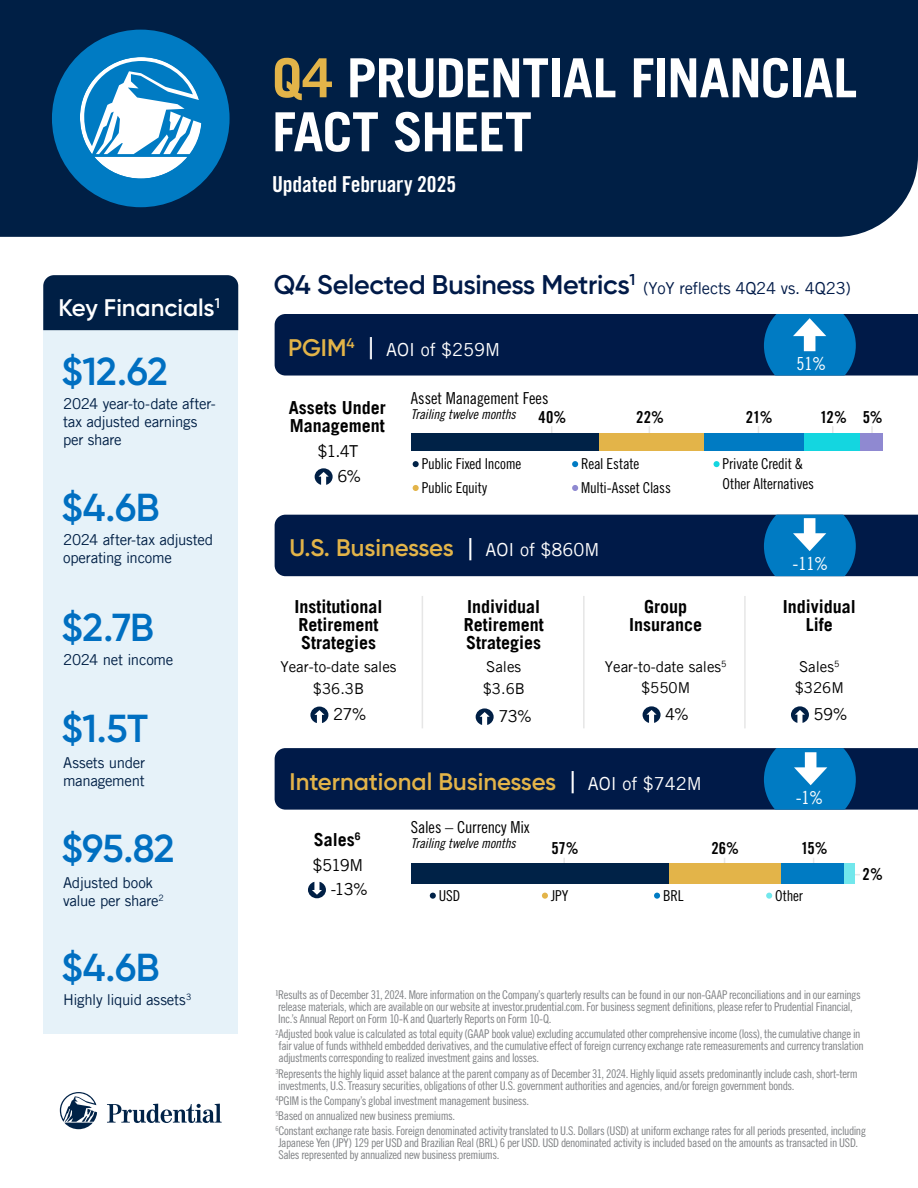
<style>
.page{position:relative;width:918px;height:1188px;background:#fff}
.page>*{position:absolute;margin:0;border:0;box-sizing:border-box;transform-origin:0 0}
.t1{font:54px/54px "Prudential Modern Bold Sem Cond";letter-spacing:-.015em;color:#fff}
.t2{font:600 39px "Gilroy";letter-spacing:-.02em;color:#006fc1}
.t3{font:600 27px "Gilroy";letter-spacing:-.01em;color:#001a48}
.t4{font:600 24px "Gilroy";color:#e3b449}
.H2_Header_Box{font:600 24px "Gilroy";color:#fff}
.t5{font:700 condensed 21.9px "Prudential Modern";letter-spacing:-.005em;color:#fff}
.t6{font:18px/18px "Prudential Modern Bold Sem Cond";color:#000}
.t7{font:500 18px "Prudential Modern";color:#fff}
.t8{font:500 condensed 18px "Prudential Modern";color:#fff}
.t9{font:500 condensed 16.5px "Prudential Modern";letter-spacing:-.005em;color:#000}
.t10{font:500 16.5px "Prudential Modern";letter-spacing:-.045em;color:#000}
.t11{font:700 condensed 16.5px "Prudential Modern";letter-spacing:-.005em;color:#000}
.t12{font:500 16.5px "Prudential Modern";letter-spacing:-.01em;color:#001a48}
.t13{font:500 15px/18px "Prudential Modern";letter-spacing:-.015em;color:#001f45}
.t14{font:500 condensed 15px/19.5px "Prudential Modern";letter-spacing:-.01em;color:#000}
.t15{font:500 15px "Prudential Modern";color:#000}
.t16{font:italic 500 condensed 13.5px "Prudential Modern";letter-spacing:-.01em;color:#000}
.t17{font:500 condensed 12px/12px "Prudential Modern";letter-spacing:-.03em;color:#808285}
.s1{color:#e3b449}
.s2{font-family:"Gilroy";font-weight:600;font-size:24px;color:#e3b449}
.s3{font-stretch:condensed;font-size:30px}
.s4{font-family:"Prudential Modern";font-weight:500;font-stretch:condensed;font-size:30px;color:#fff}
.s5{font-family:"Prudential Modern";font-weight:500;font-size:18px;color:#fff}
</style>
<div class="page">
<div style="left:43px;top:309px;width:195px;height:724px;background:#e6f2f9"></div>
<div style="left:0;top:0;width:918px;height:237px;background:#001f45"></div>
<div style="left:52px;top:30px;width:178px;height:177px;background:#007bc3;border-radius:50%"></div>
<svg style="left:80px;top:57px;width:122px;height:122px"></svg>
<svg style="left:60px;top:1092px;width:37px;height:37px"></svg>
<svg style="left:107px;top:1104px;width:115px;height:19px"></svg>
<svg style="left:563px;top:858px;width:2px;height:6px"></svg>
<svg style="left:871px;top:426px;width:2px;height:7px"></svg>
<svg style="left:315px;top:468px;width:18px;height:17px"></svg>
<svg style="left:308px;top:882px;width:18px;height:16px"></svg>
<svg style="left:310px;top:707px;width:18px;height:16px"></svg>
<svg style="left:476px;top:708px;width:18px;height:17px"></svg>
<svg style="left:643px;top:706px;width:18px;height:17px"></svg>
<div style="left:854px;top:433px;width:28px;height:18px;background:#8f89d1"></div>
<div style="left:411px;top:864px;width:266px;height:20px;background:#002247"></div>
<div style="left:778px;top:864px;width:72px;height:20px;background:#007bc3"></div>
<div style="left:669px;top:864px;width:111px;height:20px;background:#e3b449"></div>
<div style="left:845px;top:864px;width:10px;height:20px;background:#72e7ec"></div>
<svg style="left:413px;top:461px;width:6px;height:6px"></svg>
<svg style="left:572px;top:461px;width:6px;height:6px"></svg>
<svg style="left:714px;top:461px;width:6px;height:6px"></svg>
<svg style="left:572px;top:485px;width:6px;height:6px"></svg>
<svg style="left:413px;top:485px;width:6px;height:6px"></svg>
<svg style="left:430px;top:893px;width:6px;height:6px"></svg>
<svg style="left:542px;top:893px;width:6px;height:6px"></svg>
<svg style="left:654px;top:893px;width:6px;height:6px"></svg>
<svg style="left:766px;top:893px;width:6px;height:6px"></svg>
<svg style="left:275px;top:314px;width:643px;height:62px;background:#052a5a"></svg>
<hr style="left:422px;top:596px;width:1px;height:132px;background:#e6e6e6">
<hr style="left:744px;top:596px;width:2px;height:132px;background:#e6e6e6">
<hr style="left:583px;top:596px;width:2px;height:132px;background:#e6e6e6">
<div style="left:790px;top:433px;width:70px;height:18px;background:#14d6e0"></div>
<div style="left:700px;top:433px;width:103px;height:18px;background:#007bc3"></div>
<div style="left:592px;top:433px;width:112px;height:18px;background:#e3b449"></div>
<div style="left:411px;top:433px;width:188px;height:18px;background:#002247"></div>
<svg style="left:791px;top:706px;width:18px;height:17px"></svg>
<svg style="left:275px;top:515px;width:643px;height:61px;background:#032859"></svg>
<svg style="left:275px;top:748px;width:643px;height:62px;background:#052a5a"></svg>
<div style="left:43px;top:275px;width:195px;height:55px;background:#001f45"></div>
<h2 class="H2_Header_Box" style="left:59px;top:292px;width:163px">Key Financials<sup>1</sup></h2>
<p class="t2" style="left:62px;top:347px;width:108px">$12.62</p>
<p class="t13" style="left:63px;top:394px;width:154px">2024 year-to-date after&shy;tax adjusted earnings per share</p>
<p class="t2" style="left:62px;top:483px;width:100px">$4.6B</p>
<p class="t13" style="left:63px;top:531px;width:152px">2024 after-tax adjusted operating income</p>
<p class="t2" style="left:62px;top:603px;width:94px">$2.7B</p>
<p class="t13" style="left:63px;top:651px;width:112px">2024 net income</p>
<p class="t2" style="left:62px;top:704px;width:88px">$1.5T</p>
<p class="t13" style="left:63px;top:754px;width:84px">Assets under management</p>
<p class="t2" style="left:62px;top:824px;width:115px">$95.82</p>
<p class="t13" style="left:63px;top:873px;width:102px">Adjusted book value per share<sup>2</sup></p>
<p class="t2" style="left:62px;top:944px;width:100px">$4.6B</p>
<p class="t13" style="left:63px;top:991px;width:130px">Highly liquid assets<sup>3</sup></p>
<h1 class="t1" style="left:272px;top:50px;width:587px"><span class="s1">Q4</span> PRUDENTIAL FINANCIAL<br>FACT SHEET</h1>
<h1 class="t5" style="left:272px;top:171px;width:186px">Updated February 2025</h1>
<h2 class="t3" style="left:274px;top:268px;width:363px">Q4 Selected Business Metrics<sup>1</sup></h2>
<h2 class="t12" style="left:643px;top:278px;width:209px">(YoY reflects 4Q24 vs. 4Q23)</h2>
<h3 class="t7" style="left:288px;top:338px;width:214px"><span class="s2">PGIM</span><sup>4</sup> <span class="s3">|</span> AOI of $259M</h3>
<p class="t8" style="left:796px;top:353px;width:31px">51%</p>
<p class="t6" style="left:289px;top:399px;width:98px">Assets Under<br>Management</p>
<p class="t10" style="left:317px;top:441px;width:42px">$1.4T</p>
<p class="t10" style="left:337px;top:466px;width:25px">6%</p>
<p class="t9" style="left:411px;top:388px;width:139px">Asset Management Fees</p>
<p class="t16" style="left:411px;top:406px;width:106px">Trailing twelve months</p>
<p class="t11" style="left:539px;top:407px;width:29px">40%</p>
<p class="t11" style="left:636px;top:407px;width:29px">22%</p>
<p class="t11" style="left:746px;top:407px;width:28px">21%</p>
<p class="t11" style="left:820px;top:407px;width:28px">12%</p>
<p class="t14" style="left:422px;top:454px;width:101px">Public Fixed Income</p>
<p class="t14" style="left:581px;top:454px;width:60px">Real Estate</p>
<p class="t14" style="left:723px;top:454px;width:93px">Private Credit &amp;<br>Other Alternatives</p>
<p class="t14" style="left:422px;top:478px;width:67px">Public Equity</p>
<p class="t14" style="left:581px;top:478px;width:91px">Multi-Asset Class</p>
<p class="t11" style="left:863px;top:407px;width:21px">5%</p>
<h3 class="t4" style="left:290px;top:533px;width:311px">U.S. Businesses <span class="s4">|</span> <span class="s5">AOI of $860M</span></h3>
<p class="t6" style="left:295px;top:598px;width:90px">Institutional<br>Retirement<br>Strategies</p>
<p class="t15" style="left:280px;top:657px;width:118px">Year-to-date sales</p>
<p class="t15" style="left:313px;top:679px;width:53px">$36.3B</p>
<p class="t10" style="left:333px;top:704px;width:35px">27%</p>
<p class="t6" style="left:464px;top:598px;width:82px">Individual<br>Retirement<br>Strategies</p>
<p class="t15" style="left:486px;top:657px;width:36px">Sales</p>
<p class="t15" style="left:483px;top:679px;width:44px">$3.6B</p>
<p class="t10" style="left:498px;top:706px;width:35px">73%</p>
<p class="t6" style="left:629px;top:598px;width:74px;text-align:center">Group<br>Insurance</p>
<p class="t15" style="left:605px;top:657px;width:123px">Year-to-date sales<sup>5</sup></p>
<p class="t15" style="left:641px;top:679px;width:51px">$550M</p>
<p class="t10" style="left:665px;top:704px;width:25px">4%</p>
<p class="t8" style="left:793px;top:553px;width:37px">-11%</p>
<p class="t6" style="left:783px;top:598px;width:75px;text-align:center">Individual<br>Life</p>
<p class="t15" style="left:799px;top:657px;width:42px">Sales<sup>5</sup></p>
<p class="t15" style="left:795px;top:679px;width:51px">$326M</p>
<p class="t10" style="left:814px;top:704px;width:35px">59%</p>
<h3 class="t4" style="left:290px;top:766px;width:414px">International Businesses <span class="s4">|</span> <span class="s5">AOI of $742M</span></h3>
<p class="t8" style="left:796px;top:787px;width:29px">-1%</p>
<p class="t6" style="left:314px;top:830px;width:48px">Sales<sup>6</sup></p>
<p class="t10" style="left:313px;top:855px;width:52px">$519M</p>
<p class="t10" style="left:331px;top:879px;width:39px">-13%</p>
<p class="t9" style="left:411px;top:818px;width:120px">Sales – Currency Mix</p>
<p class="t16" style="left:411px;top:835px;width:106px">Trailing twelve months</p>
<p class="t11" style="left:551px;top:838px;width:29px">57%</p>
<p class="t11" style="left:711px;top:838px;width:29px">26%</p>
<p class="t11" style="left:801px;top:838px;width:28px">15%</p>
<p class="t14" style="left:439px;top:886px;width:23px">USD</p>
<p class="t14" style="left:551px;top:886px;width:19px">JPY</p>
<p class="t14" style="left:663px;top:886px;width:22px">BRL</p>
<p class="t14" style="left:775px;top:886px;width:29px">Other</p>
<p class="t11" style="left:863px;top:864px;width:22px">2%</p>
<p class="t17" style="left:275px;top:989px;width:587px">¹Results as of December 31, 2024. More information on the Company’s quarterly results can be found in our non-GAAP reconciliations and in our earnings release materials, which are available on our website at investor.prudential.com. For business segment definitions, please refer to Prudential Financial,<br>Inc.’s Annual Report on Form 10‐K and Quarterly Reports on Form 10-Q.</p>
<p class="t17" style="left:275px;top:1028px;width:590px"><sup>2</sup>Adjusted book value is calculated as total equity (GAAP book value) excluding accumulated other comprehensive income (loss), the cumulative change in fair value of funds withheld embedded derivatives, and the cumulative effect of foreign currency exchange rate remeasurements and currency translation adjustments corresponding to realized investment gains and losses.</p>
<p class="t17" style="left:275px;top:1067px;width:584px"><sup>3</sup>Represents the highly liquid asset balance at the parent company as of December 31, 2024. Highly liquid assets predominantly include cash, short-term investments, U.S. Treasury securities, obligations of other U.S. government authorities and agencies, and/or foreign government bonds.</p>
<p class="t17" style="left:275px;top:1095px;width:255px"><sup>4</sup>PGIM is the Company’s global investment management business.</p>
<p class="t17" style="left:275px;top:1110px;width:181px"><sup>5</sup>Based on annualized new business premiums.</p>
<p class="t17" style="left:275px;top:1125px;width:592px"><sup>6</sup>Constant exchange rate basis. Foreign denominated activity translated to U.S. Dollars (USD) at uniform exchange rates for all periods presented, including<br>Japanese Yen (JPY) 129 per USD and Brazilian Real (BRL) 6 per USD. USD denominated activity is included based on the amounts as transacted in USD.<br>Sales represented by annualized new business premiums.</p>
</div>
